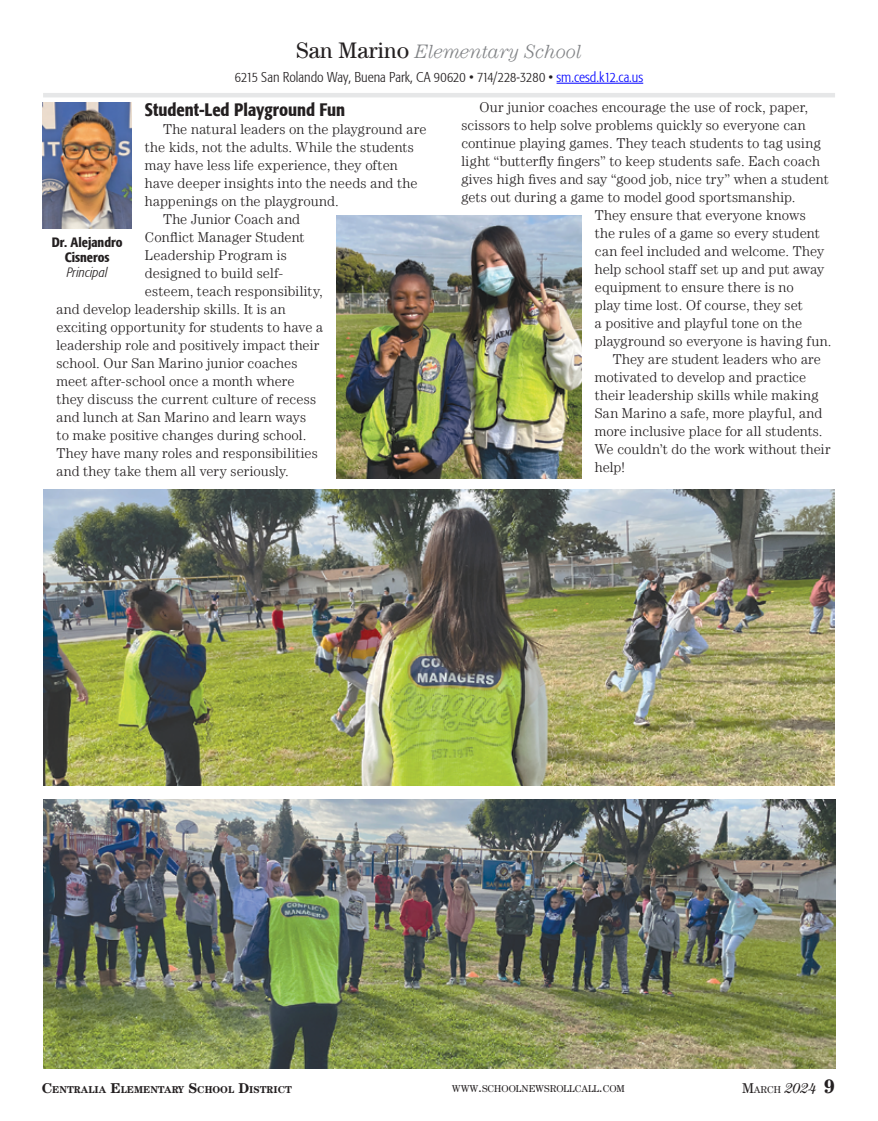
<style>
.page{position:relative;width:878px;height:1121px;background:#fff}
.page>*{position:absolute;margin:0;border:0;box-sizing:border-box;transform-origin:0 0}
.t1{font:italic 300 19.5px "Century LT";letter-spacing:-.005em;color:#808285}
.t2{font:500 condensed 18px "Formata";color:#231f20}
.t3{font:300 14.25px "Century LT";letter-spacing:.01em;color:#231f20}
.t4{font:300 condensed 14.25px "Formata";color:#231f20}
.t5{font:500 condensed 13.5px/15px "Formata";color:#231f20;text-align:center}
.t6{font:italic 300 condensed 13.5px "Formata";letter-spacing:.005em;color:#231f20}
.t7{font:10.05px "Century LT";color:#231f20}
.t8{font:700 10.05px "Century LT";color:#231f20}
.s1{font-weight:400;font-style:normal;font-size:22.5px;color:#231f20}
.s2{color:#00f}
.s3{font-size:14.25px}
.s4{font-style:italic;font-size:14.25px}
.s5{font-weight:700;font-size:19.5px}
</style>
<div class="page">
<hr style="left:43px;top:93px;width:792px;height:4px;background:#e6e7e8">
<hr style="left:556px;top:83px;width:87px;height:1px;background:#00f">
<img style="left:43px;top:103px;width:88px;height:126px">
<img style="left:43px;top:489px;width:791px;height:296px">
<img style="left:336px;top:215px;width:245px;height:263px">
<img style="left:43px;top:799px;width:792px;height:269px">
<h1 class="t1" style="left:296px;top:40px;width:287px"><span class="s1">San Marino</span> Elementary School</h1>
<p class="t4" style="left:235px;top:69px;width:410px">6215 San Rolando Way, Buena Park, CA 90620 • 714/228-3280 • <span class="s2">sm.cesd.k12.ca.us</span></p>
<p class="t2" style="left:145px;top:99px;width:202px">Student-Led Playground Fun</p>
<p class="t3" style="left:163px;top:121px;width:265px">The natural leaders on the playground are</p>
<p class="t3" style="left:145px;top:139px;width:270px">the kids, not the adults. While the students</p>
<p class="t3" style="left:145px;top:157px;width:254px">may have less life experience, they often</p>
<p class="t3" style="left:145px;top:175px;width:274px">have deeper insights into the needs and the</p>
<p class="t3" style="left:145px;top:193px;width:195px">happenings on the playground.</p>
<p class="t3" style="left:163px;top:211px;width:139px">The Junior Coach and</p>
<p class="t3" style="left:145px;top:229px;width:161px">Conflict Manager Student</p>
<p class="t3" style="left:145px;top:247px;width:143px">Leadership Program is</p>
<p class="t3" style="left:145px;top:265px;width:140px">designed to build self-</p>
<p class="t3" style="left:145px;top:283px;width:179px">esteem, teach responsibility,</p>
<p class="t3" style="left:56px;top:301px;width:231px">and develop leadership skills. It is an</p>
<p class="t3" style="left:56px;top:319px;width:268px">exciting opportunity for students to have a</p>
<p class="t3" style="left:56px;top:337px;width:264px">leadership role and positively impact their</p>
<p class="t3" style="left:56px;top:355px;width:242px">school. Our San Marino junior coaches</p>
<p class="t3" style="left:56px;top:373px;width:240px">meet after-school once a month where</p>
<p class="t3" style="left:56px;top:391px;width:261px">they discuss the current culture of recess</p>
<p class="t3" style="left:56px;top:409px;width:251px">and lunch at San Marino and learn ways</p>
<p class="t3" style="left:56px;top:427px;width:251px">to make positive changes during school.</p>
<p class="t3" style="left:56px;top:445px;width:263px">They have many roles and responsibilities</p>
<p class="t3" style="left:56px;top:463px;width:234px">and they take them all very seriously.</p>
<p class="t5" style="left:52px;top:234px;width:72px">Dr. Alejandro<br>Cisneros</p>
<p class="t6" style="left:67px;top:264px;width:42px">Principal</p>
<p class="t3" style="left:479px;top:99px;width:330px">Our junior coaches encourage the use of rock, paper,</p>
<p class="t3" style="left:461px;top:117px;width:346px">scissors to help solve problems quickly so everyone can</p>
<p class="t3" style="left:461px;top:135px;width:361px">continue playing games. They teach students to tag using</p>
<p class="t3" style="left:461px;top:153px;width:360px">light “butterfly fingers” to keep students safe. Each coach</p>
<p class="t3" style="left:461px;top:171px;width:369px">gives high fives and say “good job, nice try” when a student</p>
<p class="t3" style="left:461px;top:189px;width:336px">gets out during a game to model good sportsmanship.</p>
<p class="t3" style="left:595px;top:207px;width:212px">They ensure that everyone knows</p>
<p class="t3" style="left:595px;top:225px;width:226px">the rules of a game so every student</p>
<p class="t3" style="left:595px;top:243px;width:231px">can feel included and welcome. They</p>
<p class="t3" style="left:595px;top:261px;width:231px">help school staff set up and put away</p>
<p class="t3" style="left:595px;top:279px;width:200px">equipment to ensure there is no</p>
<p class="t3" style="left:595px;top:297px;width:209px">play time lost. Of course, they set</p>
<p class="t3" style="left:595px;top:315px;width:209px">a positive and playful tone on the</p>
<p class="t3" style="left:595px;top:333px;width:238px">playground so everyone is having fun.</p>
<p class="t3" style="left:613px;top:351px;width:210px">They are student leaders who are</p>
<p class="t3" style="left:595px;top:369px;width:213px">motivated to develop and practice</p>
<p class="t3" style="left:595px;top:387px;width:225px">their leadership skills while making</p>
<p class="t3" style="left:595px;top:405px;width:229px">San Marino a safe, more playful, and</p>
<p class="t3" style="left:595px;top:423px;width:229px">more inclusive place for all students.</p>
<p class="t3" style="left:595px;top:441px;width:237px">We couldn’t do the work without their</p>
<p class="t3" style="left:595px;top:459px;width:32px">help!</p>
<p class="t8" style="left:42px;top:1083px;width:252px"><span class="s3">C</span>ENTRALIA <span class="s3">E</span>LEMENTARY <span class="s3">S</span>CHOOL <span class="s3">D</span>ISTRICT</p>
<p class="t7" style="left:452px;top:1083px;width:174px">WWW<span class="s3">.</span>SCHOOLNEWSROLLCALL<span class="s3">.</span>COM</p>
<p class="t7" style="left:742px;top:1083px;width:94px"><span class="s3">M</span>ARCH <span class="s4">2024</span> <span class="s5">9</span></p>
</div>
